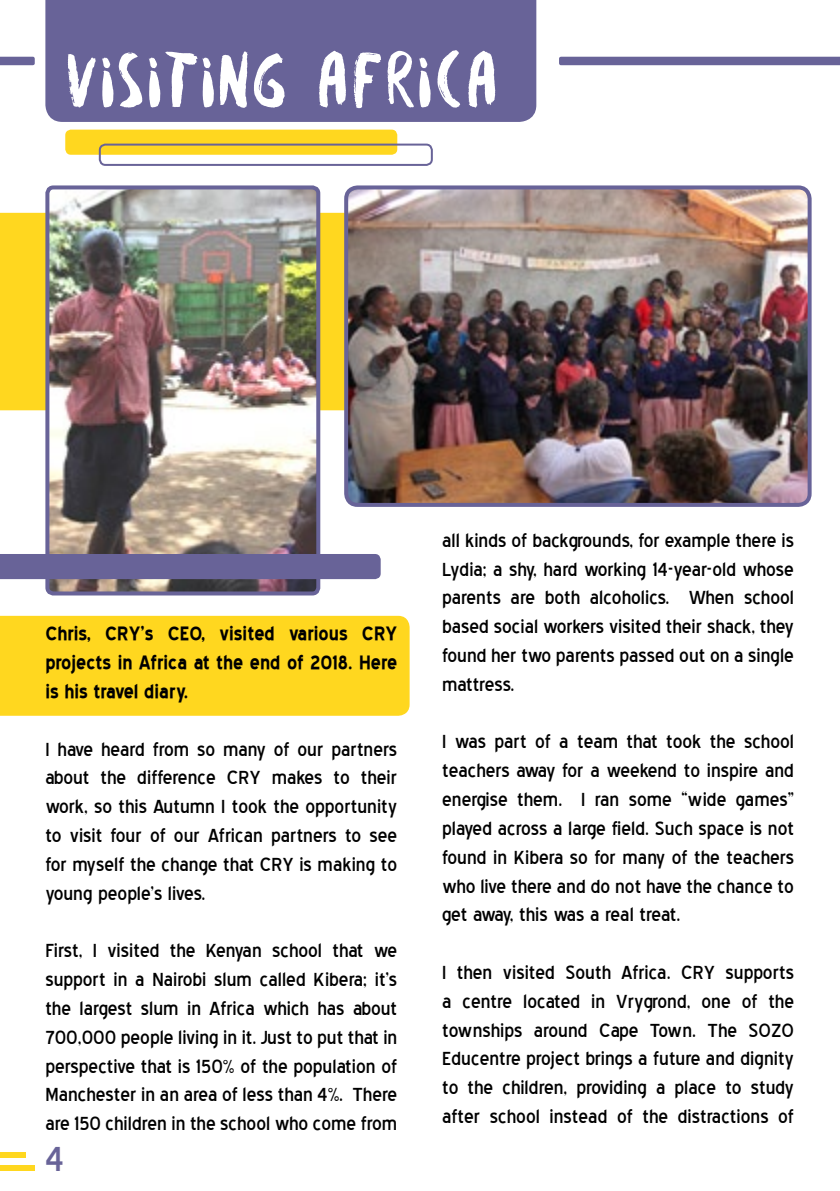
<style>
.page{position:relative;width:840px;height:1191px;background:#fff}
.page>*{position:absolute;margin:0;border:0;box-sizing:border-box;transform-origin:0 0}
.t1{font:84px "Besom";color:#fff}
.t2{font:44px "Blue Highway";color:#686398}
.t3{font:24px/28.8px "Blue Highway";color:#000;text-align:justify}
.t4{font:700 24px/28.8px "Blue Highway";color:#000;text-align:justify}
</style>
<div class="page">
<div style="left:0;top:1152px;width:26px;height:6px;background:#ffd71f"></div>
<div style="left:0;top:1165px;width:35px;height:5px;background:#ffd71f"></div>
<div style="left:0;top:616px;width:409px;height:100px;background:#ffd71f"></div>
<div style="left:45px;top:0;width:491px;height:122px;background:#686398"></div>
<div style="left:559px;top:57px;width:280px;height:8px;background:#686398"></div>
<svg style="left:0;top:57px;width:35px;height:8px"></svg>
<div style="left:65px;top:130px;width:332px;height:25px;background:#ffd71f;border-radius:6px"></div>
<div style="left:99px;top:144px;width:333px;height:22px;border:2px solid #686398;border-radius:6px"></div>
<div style="left:0;top:213px;width:344px;height:197px;background:#ffd71f"></div>
<img style="left:50px;top:190px;width:265px;height:400px">
<div style="left:45px;top:185px;width:275px;height:410px;border:4px solid #686398;border-radius:6px"></div>
<img style="left:349px;top:190px;width:457px;height:312px">
<div style="left:344px;top:185px;width:467px;height:322px;border:4px solid #686398;border-radius:11px"></div>
<div style="left:0;top:554px;width:380px;height:25px;background:#686398"></div>
<h1 class="t1" style="left:65px;top:19px;width:435px">VISITING AFRICA</h1>
<p class="t4" style="left:45px;top:619px;width:353px">Chris, CRY’s CEO, visited various CRY projects in Africa at the end of 2018. Here is his travel diary.</p>
<p class="t3" style="left:45px;top:735px;width:353px">I have heard from so many of our partners about the difference CRY makes to their work, so this Autumn I took the opportunity to visit four of our African partners to see for myself the change that CRY is making to young people’s lives.</p>
<p class="t3" style="left:45px;top:936px;width:353px">First, I visited the Kenyan school that we support in a Nairobi slum called Kibera; it’s the largest slum in Africa which has about 700,000 people living in it. Just to put that in perspective that is 150% of the population of Manchester in an area of less than 4%. There are 150 children in the school who come from</p>
<h2 class="t2" style="left:45px;top:1139px;width:20px">4</h2>
<p class="t3" style="left:442px;top:526px;width:353px">all kinds of backgrounds, for example there is Lydia; a shy, hard working 14-year-old whose parents are both alcoholics. When school based social workers visited their shack, they found her two parents passed out on a single mattress.</p>
<p class="t3" style="left:442px;top:727px;width:353px">I was part of a team that took the school teachers away for a weekend to inspire and energise them. I ran some “wide games” played across a large field. Such space is not found in Kibera so for many of the teachers who live there and do not have the chance to get away, this was a real treat.</p>
<p class="t3" style="left:442px;top:958px;width:353px">I then visited South Africa. CRY supports a centre located in Vrygrond, one of the townships around Cape Town. The SOZO Educentre project brings a future and dignity to the children, providing a place to study after school instead of the distractions of</p>
</div>
